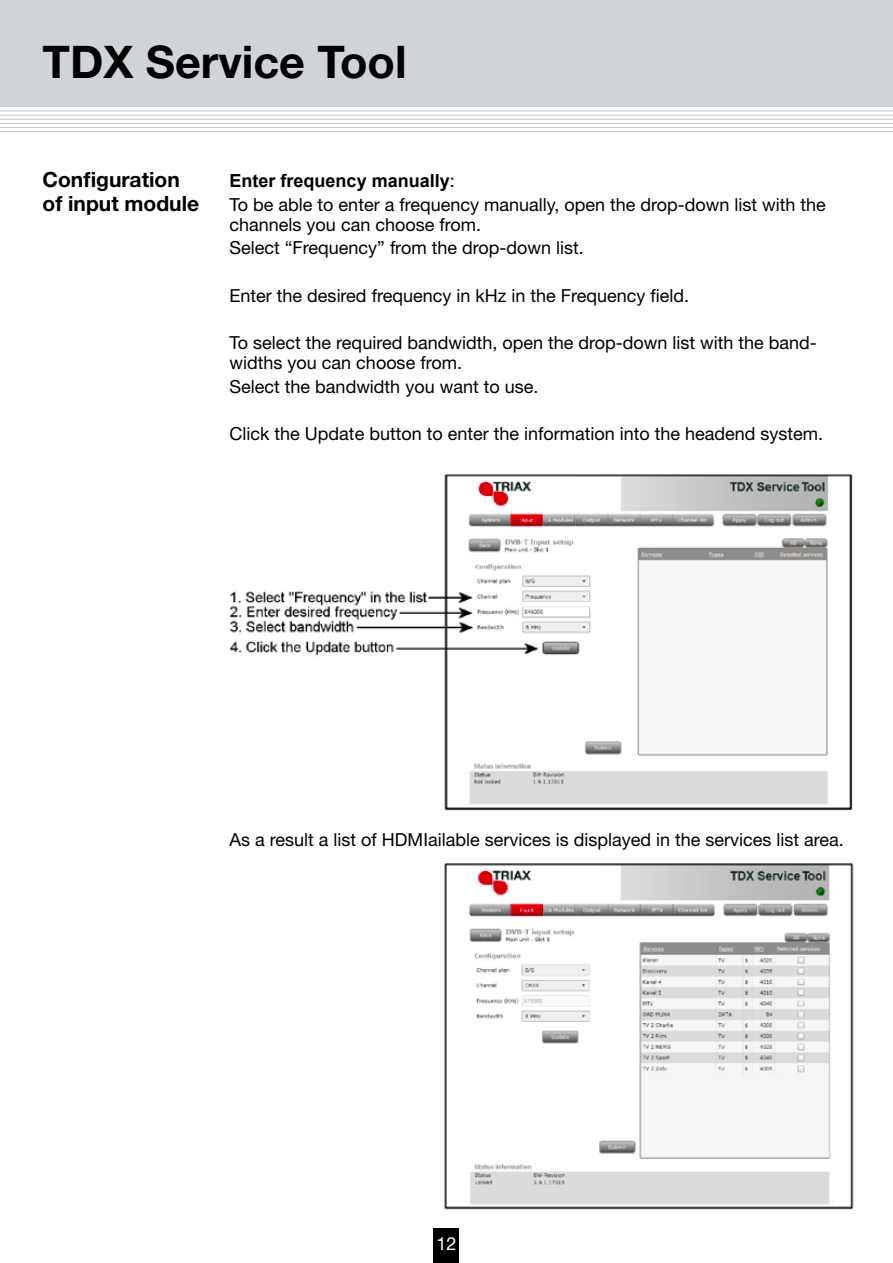
<style>
.page{position:relative;width:893px;height:1263px;background:#fff}
.page>*{position:absolute;margin:0;border:0;box-sizing:border-box;transform-origin:0 0}
.t1{font:700 45px "Helvetica Neue";color:#000}
.t2{font:700 21px/24px "Helvetica Neue";color:#000}
.t3{font:18px/19.5px "Helvetica Neue";color:#000}
.t4{font:700 18px "Arial";color:#000}
.t5{font:18px "Helvetica Neue";color:#fff}
.s1{font-family:"Helvetica Neue";font-weight:400}
</style>
<div class="page">
<div style="left:434px;top:1228px;width:25px;height:35px;background:#000"></div>
<hr style="left:0;top:111px;width:893px;height:1px;background:#c5c7cc">
<hr style="left:0;top:115px;width:893px;height:1px;background:#c5c7cc">
<hr style="left:0;top:119px;width:893px;height:1px;background:#c5c7cc">
<hr style="left:0;top:123px;width:893px;height:1px;background:#c5c7cc">
<hr style="left:0;top:127px;width:893px;height:1px;background:#c5c7cc">
<hr style="left:0;top:131px;width:893px;height:1px;background:#c5c7cc">
<div style="left:0;top:0;width:893px;height:106px;background:#d0d3d7"></div>
<img style="left:444px;top:863px;width:410px;height:347px">
<img style="left:229px;top:474px;width:624px;height:337px">
<h1 class="t1" style="left:43px;top:34px;width:366px">TDX Service Tool</h1>
<p class="t2" style="left:43px;top:167px;width:158px">Configuration of input module</p>
<p class="t4" style="left:230px;top:169px;width:227px">Enter frequency manually<span class="s1">:</span></p>
<p class="t3" style="left:230px;top:195px;width:598px">To be able to enter a frequency manually, open the drop-down list with the channels you can choose from.</p>
<p class="t3" style="left:230px;top:238px;width:356px">Select “Frequency” from the drop-down list.</p>
<p class="t3" style="left:230px;top:285px;width:461px">Enter the desired frequency in kHz in the Frequency field.</p>
<p class="t3" style="left:230px;top:333px;width:589px">To select the required bandwidth, open the drop-down list with the band&shy;widths you can choose from.</p>
<p class="t3" style="left:230px;top:376px;width:310px">Select the bandwidth you want to use.</p>
<p class="t3" style="left:230px;top:424px;width:595px">Click the Update button to enter the information into the headend system.</p>
<p class="t3" style="left:230px;top:830px;width:616px">As a result a list of HDMIailable services is displayed in the services list area.</p>
<p class="t5" style="left:436px;top:1232px;width:22px">12</p>
</div>
